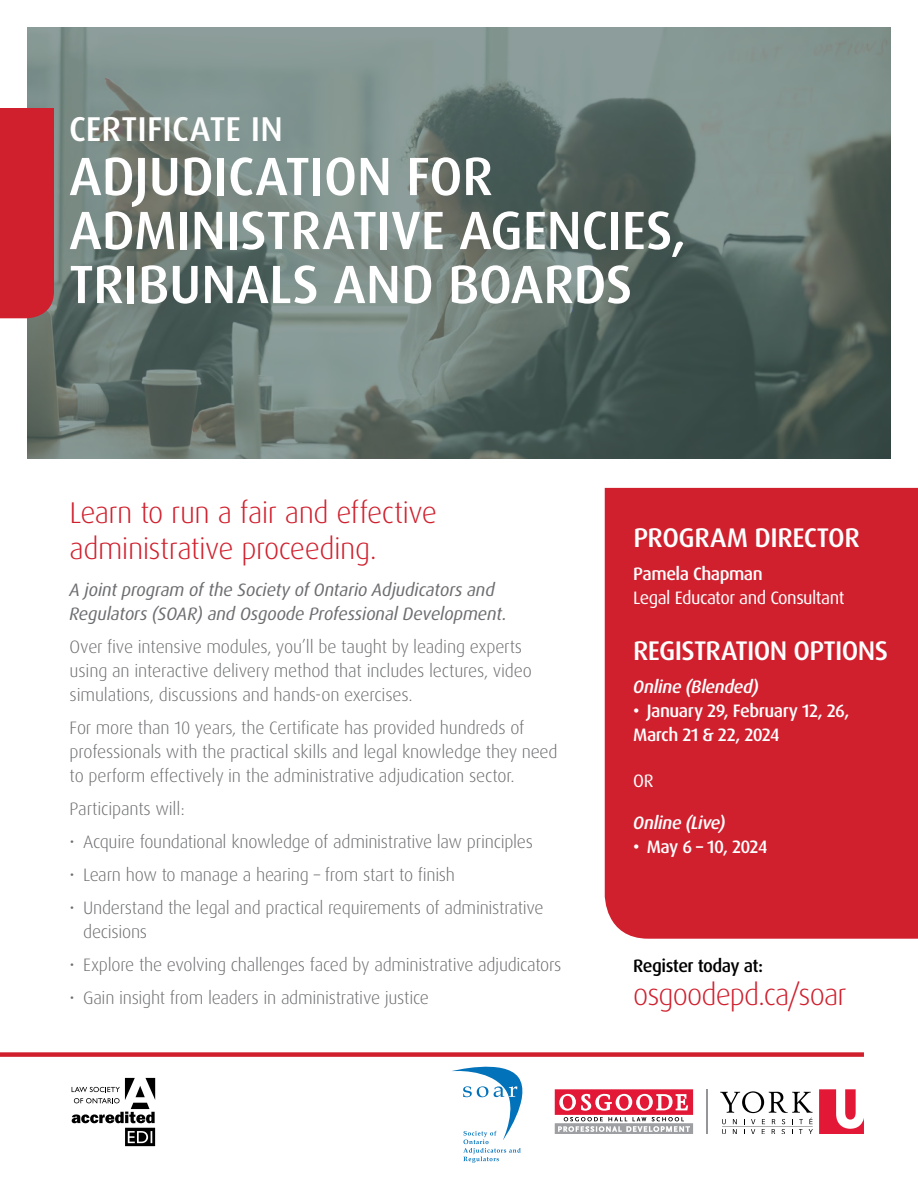
<style>
.page{position:relative;width:918px;height:1188px;background:#fff}
.page>*{position:absolute;margin:0;border:0;box-sizing:border-box;transform-origin:0 0}
.t1{font:500 54px/54px "Dax Pro";letter-spacing:-.005em;color:#fff}
.t2{font:500 34.5px "Dax Pro";letter-spacing:.005em;color:#fff}
.t3{font:300 30px/36px "Dax Pro";letter-spacing:-.02em;color:#d0202e}
.t4{font:500 27px "Dax Pro";letter-spacing:-.025em;color:#fff}
.t5{font:300 18px/24px "Dax Pro";letter-spacing:-.01em;color:#6d6e71}
.t6{font:italic 18px/24px "Dax Pro";letter-spacing:-.01em;color:#6d6e71}
.t7{font:500 18px/24px "Dax Pro";letter-spacing:-.03em;color:#fff}
.t8{font:18px "Dax Pro";letter-spacing:-.03em;color:#fff}
.t9{font:italic 500 18px "Dax Pro";letter-spacing:-.025em;color:#fff}
.t10{font:500 18px "Dax Pro";letter-spacing:-.03em;color:#000}
</style>
<div class="page">
<svg style="left:27px;top:27px;width:864px;height:432px;background:#677872"></svg>
<div style="left:0;top:1052px;width:864px;height:5px;background:#d0202e"></div>
<div style="left:605px;top:488px;width:313px;height:451px;background:#d0202e"></div>
<hr style="left:707px;top:1089px;width:1px;height:45px;background:#939598">
<svg style="left:720px;top:1091px;width:93px;height:43px"></svg>
<svg style="left:819px;top:1089px;width:45px;height:45px"></svg>
<svg style="left:555px;top:1089px;width:138px;height:45px"></svg>
<div style="left:0;top:108px;width:54px;height:210px;background:#d0202e"></div>
<svg style="left:72px;top:1078px;width:83px;height:68px"></svg>
<svg style="left:452px;top:1067px;width:70px;height:96px"></svg>
<h2 class="t2" style="left:69px;top:107px;width:216px">CERTIFICATE IN</h2>
<h1 class="t1" style="left:69px;top:150px;width:619px">ADJUDICATION FOR<br>ADMINISTRATIVE AGENCIES,<br>TRIBUNALS AND BOARDS</h1>
<h3 class="t3" style="left:70px;top:494px;width:369px">Learn to run a fair and effective administrative proceeding.</h3>
<p class="t6" style="left:70px;top:578px;width:439px">A joint program of the Society of Ontario Adjudicators and<br>Regulators (SOAR) and Osgoode Professional Development.</p>
<p class="t5" style="left:70px;top:635px;width:464px">Over five intensive modules, you’ll be taught by leading experts using an interactive delivery method that includes lectures, video simulations, discussions and hands‑on exercises.</p>
<p class="t5" style="left:70px;top:716px;width:490px">For more than 10 years, the Certificate has provided hundreds of professionals with the practical skills and legal knowledge they need to perform effectively in the administrative adjudication sector.</p>
<p class="t5" style="left:70px;top:797px;width:117px">Participants will:</p>
<p class="t5" style="left:70px;top:830px;width:465px">• Acquire foundational knowledge of administrative law principles</p>
<p class="t5" style="left:70px;top:863px;width:387px">• Learn how to manage a hearing – from start to finish</p>
<p class="t5" style="left:83px;top:896px;width:462px;text-indent:-14px">• Understand the legal and practical requirements of administrative decisions</p>
<p class="t5" style="left:70px;top:953px;width:493px">• Explore the evolving challenges faced by administrative adjudicators</p>
<p class="t5" style="left:70px;top:986px;width:361px">• Gain insight from leaders in administrative justice</p>
<h3 class="t4" style="left:633px;top:521px;width:228px">PROGRAM DIRECTOR</h3>
<p class="t7" style="left:633px;top:562px;width:131px">Pamela Chapman</p>
<p class="t8" style="left:633px;top:587px;width:213px">Legal Educator and Consultant</p>
<h3 class="t4" style="left:633px;top:633px;width:256px">REGISTRATION OPTIONS</h3>
<p class="t9" style="left:633px;top:675px;width:127px">Online (Blended)</p>
<p class="t7" style="left:633px;top:699px;width:218px">• January 29, February 12, 26,<br>March 21 &amp; 22, 2024</p>
<p class="t8" style="left:633px;top:770px;width:22px">OR</p>
<p class="t9" style="left:633px;top:811px;width:94px">Online (Live)</p>
<p class="t7" style="left:633px;top:835px;width:136px">• May 6 – 10, 2024</p>
<p class="t10" style="left:633px;top:954px;width:131px">Register today at:</p>
<h3 class="t3" style="left:633px;top:977px;width:215px">osgoodepd.ca/soar</h3>
</div>
